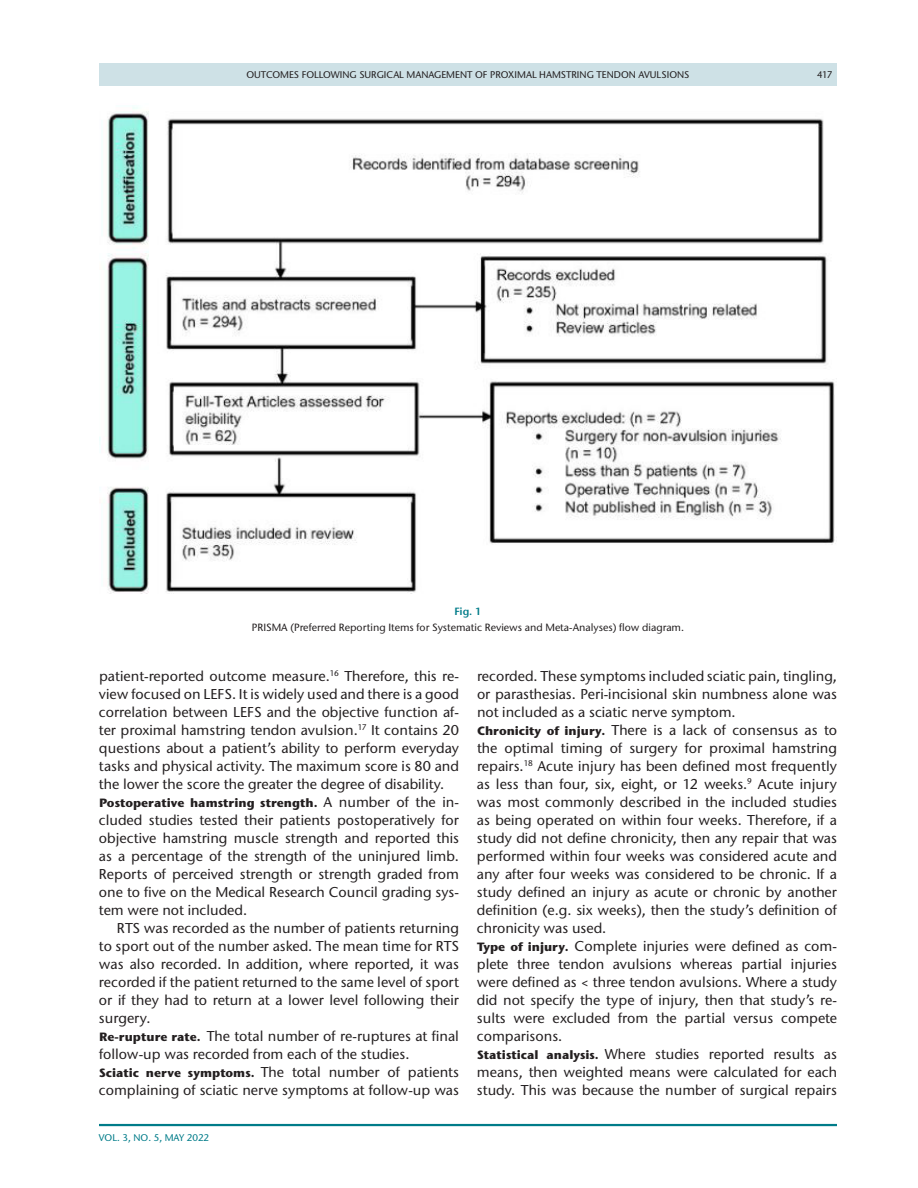
<style>
.page{position:relative;width:918px;height:1188px;background:#fff}
.page>*{position:absolute;margin:0;border:0;box-sizing:border-box;transform-origin:0 0}
.t1{font:500 14.25px/18px "Stone Sans ITC Pro";color:#231f20;text-align:justify}
.t2{font:700 12px "Stone Sans ITC Pro";color:#231f20}
.t3{font:500 10.5px "Stone Sans ITC Pro";color:#231f20}
.t4{font:600 10.5px "Stone Sans ITC Pro";color:#007c89}
.t5{font:500 9.75px "Stone Sans ITC Pro";color:#231f20}
.t6{font:500 9.75px "Stone Sans ITC Pro";color:#007c89}
.s1{font-weight:500;font-size:14.25px}
.s2{font-weight:700;font-size:12px}
</style>
<div class="page">
<hr style="left:99px;top:1124px;width:738px;height:2px;background:#007c89">
<div style="left:99px;top:63px;width:738px;height:23px;background:#cee1e6"></div>
<img style="left:99px;top:107px;width:736px;height:487px">
<p class="t5" style="left:247px;top:68px;width:444px">OUTCOMES FOLLOWING SURGICAL MANAGEMENT OF PROXIMAL HAMSTRING TENDON AVULSIONS</p>
<p class="t5" style="left:817px;top:68px;width:17px">417</p>
<p class="t4" style="left:454px;top:605px;width:29px">Fig. 1</p>
<p class="t3" style="left:252px;top:621px;width:434px">PRISMA (Preferred Reporting Items for Systematic Reviews and Meta-Analyses) flow diagram.</p>
<p class="t1" style="left:99px;top:667px;width:362px">patient-reported outcome measure.<sup>16</sup> Therefore, this re&shy;view focused on LEFS. It is widely used and there is a good correlation between LEFS and the objective function af&shy;ter proximal hamstring tendon avulsion.<sup>17</sup> It contains 20 questions about a patient’s ability to perform everyday tasks and physical activity. The maximum score is 80 and the lower the score the greater the degree of disability.</p>
<p class="t2" style="left:99px;top:795px;width:361px">Postoperative hamstring strength. <span class="s1">A number of the in-</span></p>
<p class="t1" style="left:99px;top:811px;width:362px">cluded studies tested their patients postoperatively for objective hamstring muscle strength and reported this as a percentage of the strength of the uninjured limb.<br>Reports of perceived strength or strength graded from one to five on the Medical Research Council grading sys&shy;tem were not included.</p>
<p class="t1" style="left:99px;top:919px;width:362px;text-align:left;text-indent:18px">RTS was recorded as the number of patients returning to sport out of the number asked. The mean time for RTS was also recorded. In addition, where reported, it was recorded if the patient returned to the same level of sport or if they had to return at a lower level following their surgery.<br><span class="s2">Re-rupture rate.</span> The total number of re-ruptures at final follow-up was recorded from each of the studies.<br><span class="s2">Sciatic nerve symptoms.</span> The total number of patients complaining of sciatic nerve symptoms at follow-up was</p>
<p class="t6" style="left:99px;top:1132px;width:112px">VOL. 3, NO. 5, MAY 2022</p>
<p class="t1" style="left:477px;top:667px;width:362px;text-align:left">recorded. These symptoms included sciatic pain, tingling, or parasthesias. Peri-incisional skin numbness alone was not included as a sciatic nerve symptom.<br><span class="s2">Chronicity of injury.</span> There is a lack of consensus as to the optimal timing of surgery for proximal hamstring repairs.<sup>18</sup> Acute injury has been defined most frequently as less than four, six, eight, or 12 weeks.<sup>9</sup> Acute injury was most commonly described in the included studies as being operated on within four weeks. Therefore, if a study did not define chronicity, then any repair that was performed within four weeks was considered acute and any after four weeks was considered to be chronic. If a study defined an injury as acute or chronic by another definition (e.g. six weeks), then the study’s definition of chronicity was used.<br><span class="s2">Type of injury.</span> Complete injuries were defined as com&shy;plete three tendon avulsions whereas partial injuries were defined as &lt; three tendon avulsions. Where a study did not specify the type of injury, then that study’s re&shy;sults were excluded from the partial versus compete comparisons.<br><span class="s2">Statistical analysis.</span> Where studies reported results as means, then weighted means were calculated for each study. This was because the number of surgical repairs</p>
</div>
